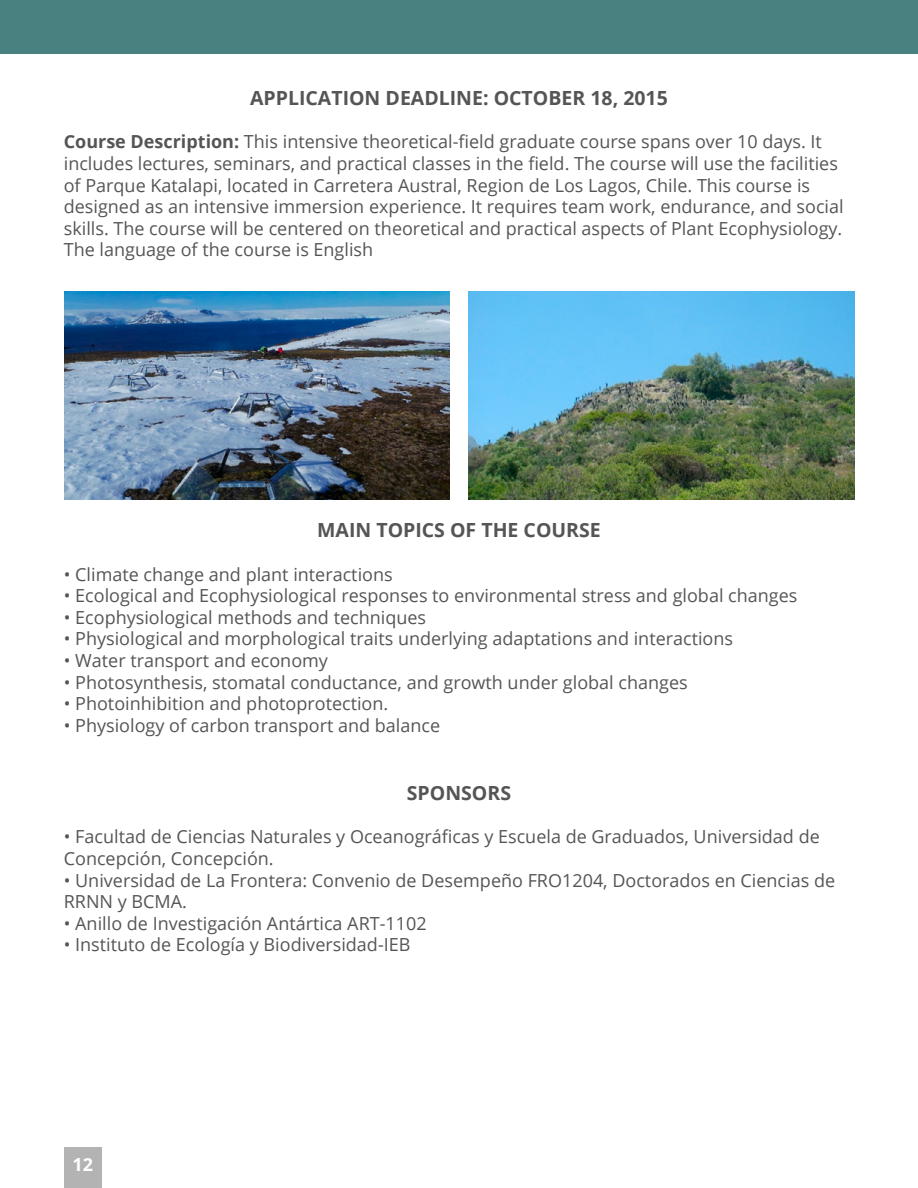
<style>
.page{position:relative;width:918px;height:1188px;background:#fff}
.page>*{position:absolute;margin:0;border:0;box-sizing:border-box;transform-origin:0 0}
.t1{font:700 19.5px "Open Sans";color:#565556}
.t2{font:18px/21.6px "Open Sans";color:#565556}
.t3{font:700 18px "Open Sans";color:#fff}
.s1{font-weight:700}
</style>
<div class="page">
<div style="left:64px;top:1148px;width:38px;height:40px;background:#b2b3b2"></div>
<div style="left:0;top:0;width:918px;height:53px;background:#488180"></div>
<img style="left:64px;top:291px;width:386px;height:208px">
<img style="left:468px;top:291px;width:386px;height:208px">
<p class="t1" style="left:250px;top:84px;width:419px">APPLICATION DEADLINE: OCTOBER 18, 2015</p>
<p class="t2" style="left:64px;top:131px;width:781px"><span class="s1">Course Description:</span> This intensive theoretical-field graduate course spans over 10 days. It includes lectures, seminars, and practical classes in the field. The course will use the facilities of Parque Katalapi, located in Carretera Austral, Region de Los Lagos, Chile. This course is designed as an intensive immersion experience. It requires team work, endurance, and social skills. The course will be centered on theoretical and practical aspects of Plant Ecophysiology.<br>The language of the course is English</p>
<p class="t1" style="left:317px;top:516px;width:285px">MAIN TOPICS OF THE COURSE</p>
<p class="t2" style="left:64px;top:563px;width:330px">• Climate change and plant interactions</p>
<p class="t2" style="left:64px;top:584px;width:735px">• Ecological and Ecophysiological responses to environmental stress and global changes</p>
<p class="t2" style="left:64px;top:606px;width:364px">• Ecophysiological methods and techniques</p>
<p class="t2" style="left:64px;top:628px;width:671px">• Physiological and morphological traits underlying adaptations and interactions</p>
<p class="t2" style="left:64px;top:649px;width:266px">• Water transport and economy</p>
<p class="t2" style="left:64px;top:671px;width:625px">• Photosynthesis, stomatal conductance, and growth under global changes</p>
<p class="t2" style="left:64px;top:692px;width:326px">• Photoinhibition and photoprotection.</p>
<p class="t2" style="left:64px;top:714px;width:378px">• Physiology of carbon transport and balance</p>
<p class="t1" style="left:407px;top:779px;width:106px">SPONSORS</p>
<p class="t2" style="left:64px;top:826px;width:758px">• Facultad de Ciencias Naturales y Oceanográficas y Escuela de Graduados, Universidad de<br>Concepción, Concepción.</p>
<p class="t2" style="left:64px;top:869px;width:773px">• Universidad de La Frontera: Convenio de Desempeño FRO1204, Doctorados en Ciencias de<br>RRNN y BCMA.</p>
<p class="t2" style="left:64px;top:912px;width:364px">• Anillo de Investigación Antártica ART-1102</p>
<p class="t2" style="left:64px;top:934px;width:348px">• Instituto de Ecología y Biodiversidad-IEB</p>
<p class="t3" style="left:73px;top:1151px;width:22px">12</p>
</div>
